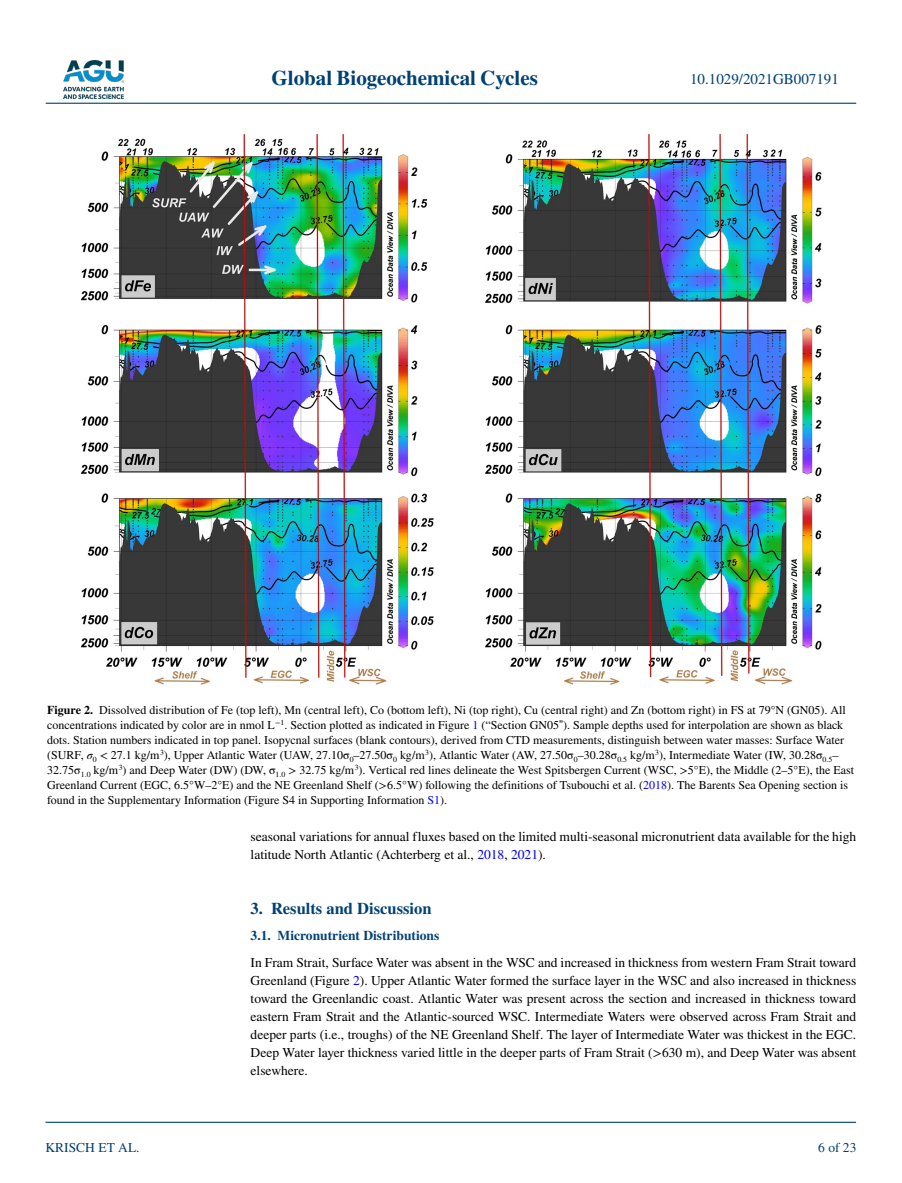
<style>
.page{position:relative;width:902px;height:1183px;background:#fff}
.page>*{position:absolute;margin:0;border:0;box-sizing:border-box;transform-origin:0 0}
.t1{font:700 21px "STIX";color:#004174}
.t2{font:700 16.5px "STIX";color:#004174}
.t3{font:15px "STIX";color:#004174}
.t4{font:13.5px/18px "STIX";color:#000}
.t5{font:700 13.5px "STIX";color:#004174}
.t6{font:13.5px "STIX";color:#004174}
.t7{font:12px/15px "STIX";color:#000}
.s1{font-weight:700}
.s2{color:#00f}
.s3{font-family:"Arial Unicode MS"}
.s4{font-style:italic}
</style>
<div class="page">
<img style="left:63px;top:60px;width:60px;height:39px">
<hr style="left:46px;top:103px;width:810px;height:1px;background:#004174">
<hr style="left:45px;top:1121px;width:810px;height:1px;background:#004174">
<img style="left:81px;top:134px;width:741px;height:551px">
<h1 class="t1" style="left:271px;top:66px;width:268px">Global Biogeochemical Cycles</h1>
<p class="t3" style="left:690px;top:69px;width:150px">10.1029/2021GB007191</p>
<p class="t7" style="left:47px;top:702px;width:808px"><span class="s1">Figure 2.</span> Dissolved distribution of Fe (top left), Mn (central left), Co (bottom left), Ni (top right), Cu (central right) and Zn (bottom right) in FS at 79°N (GN05). All concentrations indicated by color are in nmol L<sup>−1</sup>. Section plotted as indicated in Figure <span class="s2">1</span> (“Section GN05<span class="s3">”</span>). Sample depths used for interpolation are shown as black dots. Station numbers indicated in top panel. Isopycnal surfaces (blank contours), derived from CTD measurements, distinguish between water masses: Surface Water (SURF, <span class="s4">σ</span><sub>0</sub> &lt; 27.1 kg/m<sup>3</sup>), Upper Atlantic Water (UAW, 27.10σ<sub>0</sub>–27.50σ<sub>0</sub> kg/m<sup>3</sup>), Atlantic Water (AW, 27.50σ<sub>0</sub>–30.28σ<sub>0.5</sub> kg/m<sup>3</sup>), Intermediate Water (IW, 30.28σ<sub>0.5</sub>– 32.75σ<sub>1.0</sub> kg/m<sup>3</sup>) and Deep Water (DW) (DW, σ<sub>1.0</sub> &gt; 32.75 kg/m<sup>3</sup>). Vertical red lines delineate the West Spitsbergen Current (WSC, &gt;5°E), the Middle (2–5°E), the East Greenland Current (EGC, 6.5°W–2°E) and the NE Greenland Shelf (&gt;6.5°W) following the definitions of Tsubouchi et al. (<span class="s2">2018</span>). The Barents Sea Opening section is found in the Supplementary Information (Figure S4 in Supporting Information <span class="s2">S1</span>).</p>
<p class="t4" style="left:250px;top:828px;width:607px">seasonal variations for annual fluxes based on the limited multi-seasonal micronutrient data available for the high latitude North Atlantic (Achterberg et al., <span class="s2">2018</span>, <span class="s2">2021</span>).</p>
<p class="t6" style="left:45px;top:1138px;width:96px">KRISCH ET AL.</p>
<h2 class="t2" style="left:250px;top:898px;width:182px">3. Results and Discussion</h2>
<p class="t5" style="left:250px;top:927px;width:190px">3.1. Micronutrient Distributions</p>
<p class="t4" style="left:250px;top:954px;width:607px;text-align:justify">In Fram Strait, Surface Water was absent in the WSC and increased in thickness from western Fram Strait toward Greenland (Figure <span class="s2">2</span>). Upper Atlantic Water formed the surface layer in the WSC and also increased in thickness toward the Greenlandic coast. Atlantic Water was present across the section and increased in thickness toward eastern Fram Strait and the Atlantic-sourced WSC. Intermediate Waters were observed across Fram Strait and deeper parts (i.e., troughs) of the NE Greenland Shelf. The layer of Intermediate Water was thickest in the EGC.<br>Deep Water layer thickness varied little in the deeper parts of Fram Strait (&gt;630 m), and Deep Water was absent elsewhere.</p>
<p class="t6" style="left:818px;top:1138px;width:40px">6 of 23</p>
</div>
